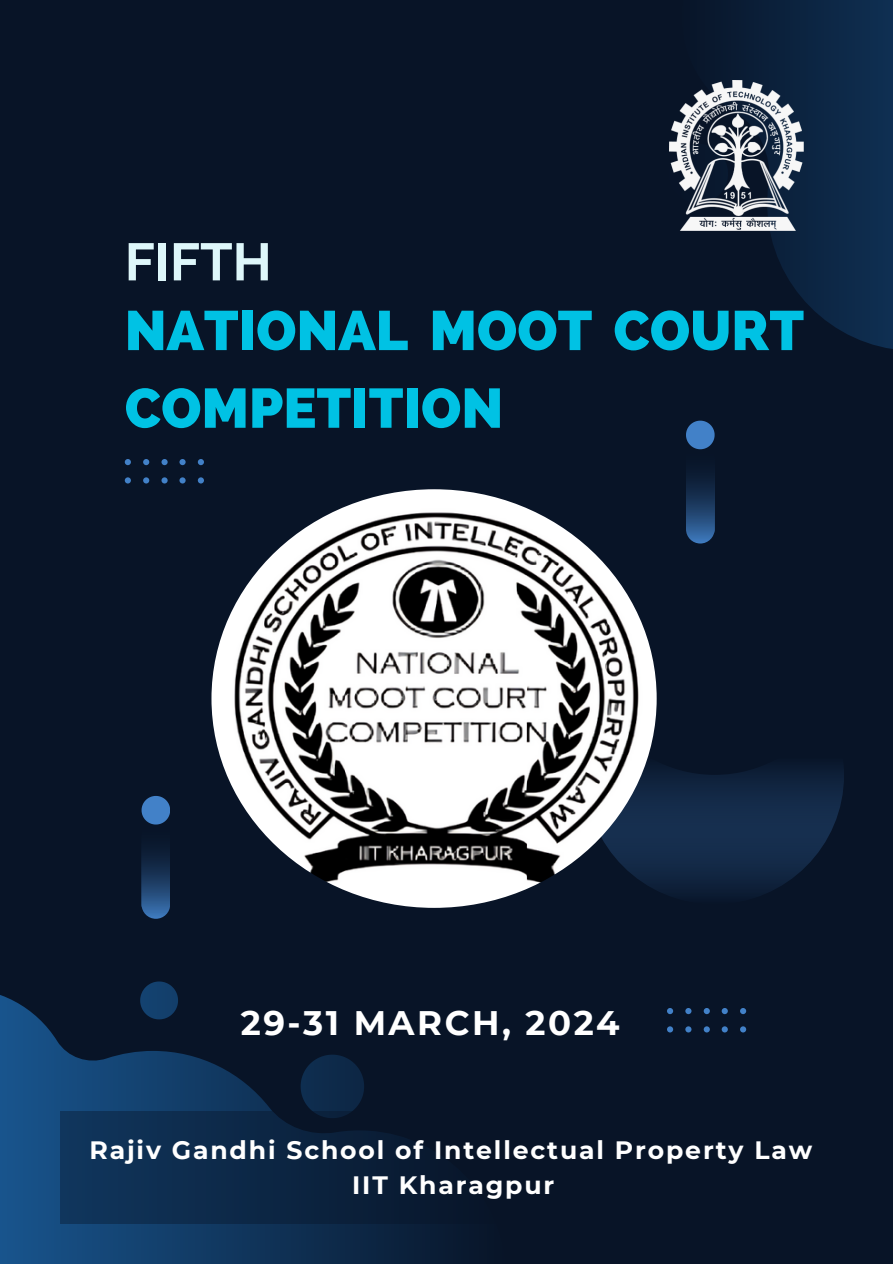
<style>
.page{position:relative;width:893px;height:1264px;background:#fff}
.page>*{position:absolute;margin:0;border:0;box-sizing:border-box;transform-origin:0 0}
.t1{font:800 55.5px/77.7px "Raleway";color:#00c2e4}
.t2{font:700 52.5px "Raleway";color:#def7fa}
.t3{font:700 33.9px "Montserrat";letter-spacing:.075em;color:#fff}
.t4{font:700 25.05px "Montserrat";letter-spacing:.075em;color:#fff}
</style>
<div class="page">
<div style="left:0;top:0;width:892px;height:1263px;background:#081427"></div>
<svg style="left:0;top:995px;width:453px;height:268px"></svg>
<svg style="left:300px;top:1054px;width:64px;height:57px"></svg>
<svg style="left:140px;top:981px;width:38px;height:38px"></svg>
<svg style="left:680px;top:0;width:212px;height:349px"></svg>
<svg style="left:686px;top:420px;width:28px;height:123px"></svg>
<svg style="left:141px;top:796px;width:29px;height:122px"></svg>
<svg style="left:585px;top:710px;width:259px;height:186px"></svg>
<svg style="left:125px;top:459px;width:79px;height:25px"></svg>
<svg style="left:667px;top:1008px;width:80px;height:25px"></svg>
<img style="left:670px;top:80px;width:133px;height:150px">
<img style="left:211px;top:489px;width:445px;height:418px;border-radius:50%">
<svg style="left:61px;top:1111px;width:392px;height:113px"></svg>
<h1 class="t2" style="left:125px;top:231px;width:148px">FIFTH</h1>
<h1 class="t1" style="left:125px;top:291px;width:680px">NATIONAL MOOT COURT<br>COMPETITION</h1>
<p class="t3" style="left:241px;top:1002px;width:380px">29-31 MARCH, 2024</p>
<p class="t4" style="left:89px;top:1134px;width:724px">Rajiv Gandhi School of Intellectual Property Law</p>
<p class="t4" style="left:352px;top:1169px;width:204px">IIT Kharagpur</p>
</div>
